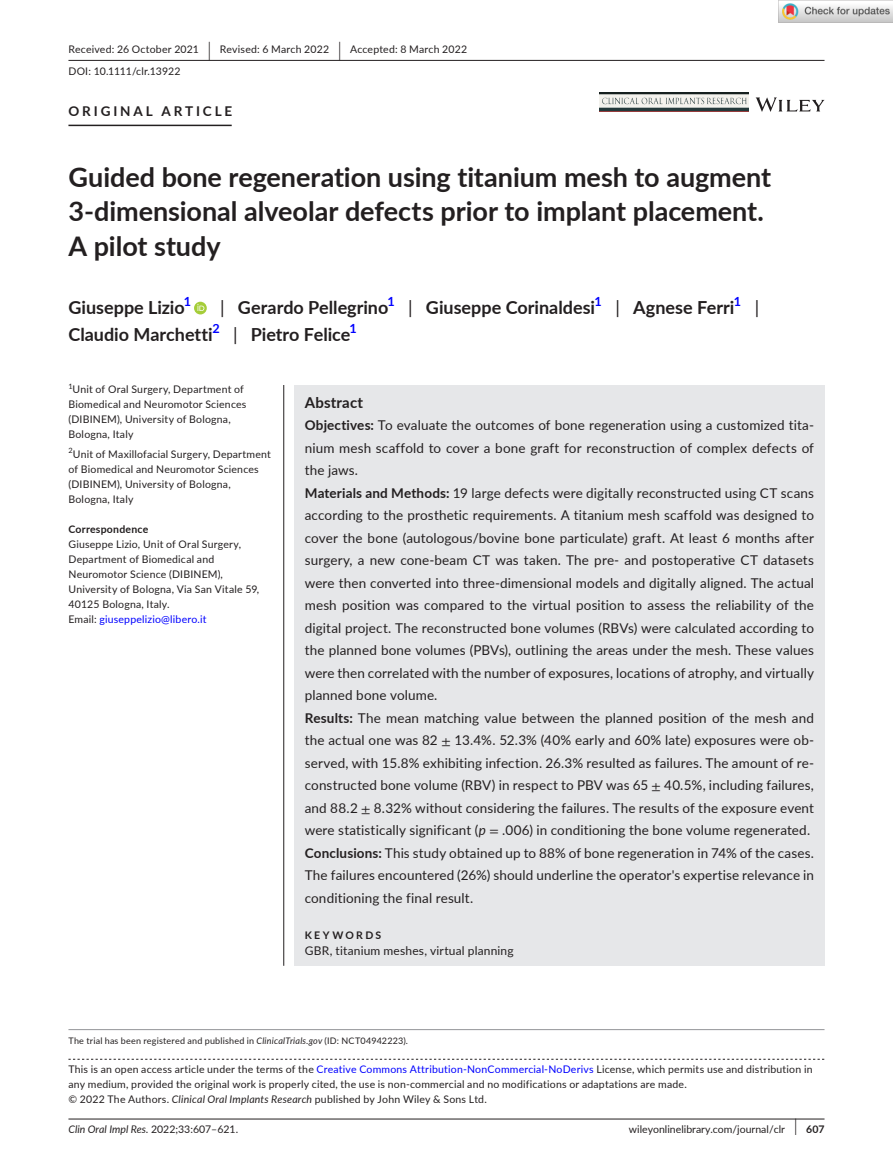
<style>
.page{position:relative;width:893px;height:1174px;background:#fff}
.page>*{position:absolute;margin:0;border:0;box-sizing:border-box;transform-origin:0 0}
.t1{font:700 27px/34.5px "Lato";color:#231f20}
.t2{font:700 18px "Lato";color:#231f20}
.t3{font:18px "Lato";color:#231f20}
.t4{font:700 15px "Lato";letter-spacing:.015em;color:#231f20}
.t5{font:13.5px/22.5px "Lato";letter-spacing:.01em;color:#231f20}
.t6{font:700 13.5px "Lato";letter-spacing:.215em;color:#231f20}
.t7{font:700 12.6px "Lato";color:#00f}
.t8{font:12px "Lato";letter-spacing:.015em;color:#231f20}
.t9{font:10.5px/15px "Lato";letter-spacing:.02em;color:#231f20}
.t10{font:10.5px "Lato";color:#231f20}
.t11{font:italic 10.5px "Lato";color:#231f20}
.t12{font:700 10.5px "Lato";letter-spacing:.02em;color:#231f20}
.t13{font:700 10.5px "Lato";letter-spacing:.22em;color:#231f20}
.t14{font:9px "Lato";letter-spacing:.025em;color:#231f20}
.t15{font:7.35px "Lato";color:#231f20}
.s1{font-size:19.65px}
.s2{font-weight:400}
.s3{color:#00f}
.s4{font-weight:700}
.s5{font-family:"STIX"}
.s6{font-style:italic}
.s7{font-style:normal}
.s8{font-size:17.4px}
</style>
<div class="page">
<hr style="left:68px;top:1118px;width:756px;height:1px;background:#231f20">
<svg style="left:756px;top:97px;width:68px;height:15px"></svg>
<img style="left:599px;top:93px;width:149px;height:19px">
<hr style="left:68px;top:60px;width:756px;height:1px;background:#231f20">
<hr style="left:68px;top:125px;width:164px;height:1px;background:#231f20">
<svg style="left:194px;top:302px;width:13px;height:12px"></svg>
<svg style="left:197px;top:304px;width:7px;height:7px"></svg>
<svg style="left:68px;top:1058px;width:756px;height:1px"></svg>
<hr style="left:68px;top:1029px;width:756px;height:1px;background:#939598">
<div style="left:294px;top:385px;width:530px;height:580px;background:#e6e7e9"></div>
<hr style="left:283px;top:385px;width:1px;height:580px;background:#231f20">
<img style="left:779px;top:0;width:114px;height:23px">
<p class="t9" style="left:68px;top:38px;width:400px;line-height:21.8px">Received: 26 October 2021 <span class="s1">|</span> Revised: 6 March 2022 <span class="s1">|</span> Accepted: 8 March 2022<br>DOI: 10.1111/clr.13922</p>
<p class="t6" style="left:68px;top:101px;width:165px">ORIGINAL ARTICLE</p>
<h1 class="t1" style="left:68px;top:159px;width:704px">Guided bone regeneration using titanium mesh to augment<br>3-dimensional alveolar defects prior to implant placement.<br>A pilot study</h1>
<h2 class="t2" style="left:68px;top:295px;width:118px">Giuseppe Lizio</h2>
<p class="t7" style="left:184px;top:292px;width:9px">1</p>
<h2 class="t2" style="left:220px;top:295px;width:170px"><span class="s2">|</span> Gerardo Pellegrino</h2>
<p class="t7" style="left:387px;top:292px;width:9px">1</p>
<h2 class="t2" style="left:408px;top:295px;width:188px"><span class="s2">|</span> Giuseppe Corinaldesi</h2>
<p class="t7" style="left:595px;top:292px;width:9px">1</p>
<h2 class="t2" style="left:615px;top:295px;width:121px"><span class="s2">|</span> Agnese Ferri</h2>
<p class="t7" style="left:734px;top:292px;width:9px">1</p>
<h2 class="t3" style="left:755px;top:295px;width:6px">|</h2>
<h2 class="t2" style="left:68px;top:322px;width:146px">Claudio Marchetti</h2>
<p class="t7" style="left:212px;top:319px;width:9px">2</p>
<h2 class="t2" style="left:233px;top:322px;width:119px"><span class="s2">|</span> Pietro Felice</h2>
<p class="t7" style="left:350px;top:319px;width:9px">1</p>
<p class="t15" style="left:68px;top:381px;width:6px">1</p>
<p class="t9" style="left:68px;top:382px;width:179px;text-indent:4px">Unit of Oral Surgery, Department of<br>Biomedical and Neuromotor Sciences (DIBINEM), University of Bologna,<br>Bologna, Italy</p>
<p class="t9" style="left:68px;top:446px;width:204px"><sup>2</sup>Unit of Maxillofacial Surgery, Department of Biomedical and Neuromotor Sciences (DIBINEM), University of Bologna, Bologna, Italy</p>
<p class="t12" style="left:68px;top:521px;width:81px">Correspondence</p>
<p class="t9" style="left:68px;top:536px;width:192px">Giuseppe Lizio, Unit of Oral Surgery,<br>Department of Biomedical and<br>Neuromotor Science (DIBINEM),<br>University of Bologna, Via San Vitale 59,<br>40125 Bologna, Italy.<br>Email: <span class="s3">giuseppelizio@libero.it</span></p>
<p class="t4" style="left:305px;top:391px;width:60px">Abstract</p>
<p class="t5" style="left:305px;top:413px;width:511px"><span class="s4">Objectives:</span> To evaluate the outcomes of bone regeneration using a customized tita&shy;nium mesh scaffold to cover a bone graft for reconstruction of complex defects of the jaws.<br><span class="s4">Materials and Methods:</span> 19 large defects were digitally reconstructed using CT scans according to the prosthetic requirements. A titanium mesh scaffold was designed to cover the bone (autologous/bovine bone particulate) graft. At least 6 months after surgery, a new cone-beam CT was taken. The pre- and postoperative CT datasets were then converted into three-dimensional models and digitally aligned. The actual mesh position was compared to the virtual position to assess the reliability of the digital project. The reconstructed bone volumes (RBVs) were calculated according to the planned bone volumes (PBVs), outlining the areas under the mesh. These values were then correlated with the number of exposures, locations of atrophy, and virtually planned bone volume.<br><span class="s4">Results:</span> The mean matching value between the planned position of the mesh and the actual one was 82 <span class="s5">±</span> 13.4%. 52.3% (40% early and 60% late) exposures were ob&shy;served, with 15.8% exhibiting infection. 26.3% resulted as failures. The amount of re&shy;constructed bone volume (RBV) in respect to PBV was 65 <span class="s5">±</span> 40.5%, including failures, and 88.2 <span class="s5">±</span> 8.32% without considering the failures. The results of the exposure event were statistically significant (<span class="s6">p</span> <span class="s5">=</span> .006) in conditioning the bone volume regenerated.<br><span class="s4">Conclusions:</span> This study obtained up to 88% of bone regeneration in 74% of the cases.<br>The failures encountered (26%) should underline the operator's expertise relevance in conditioning the final result.</p>
<p class="t13" style="left:305px;top:927px;width:78px">KEYWORDS</p>
<p class="t8" style="left:305px;top:942px;width:210px">GBR, titanium meshes, virtual planning</p>
<p class="t14" style="left:68px;top:1033px;width:341px">The trial has been registered and published in <span class="s6">ClinicalTrials</span>.<span class="s6">gov</span> (ID: NCT04942223).</p>
<p class="t9" style="left:68px;top:1061px;width:746px">This is an open access article under the terms of the <span class="s3">Creative Commons Attribution-NonCommercial-NoDerivs</span> License, which permits use and distribution in any medium, provided the original work is properly cited, the use is non-commercial and no modifications or adaptations are made.<br>© 2022 The Authors. <span class="s6">Clinical Oral Implants Research</span> published by John Wiley &amp; Sons Ltd.</p>
<p class="t11" style="left:68px;top:1121px;width:171px">Clin Oral Impl Res. <span class="s7">2022;33:607–621.</span></p>
<p class="t10" style="left:629px;top:1121px;width:197px">wileyonlinelibrary.com/journal/clr <span class="s8">|</span> <span class="s4">607</span></p>
</div>
